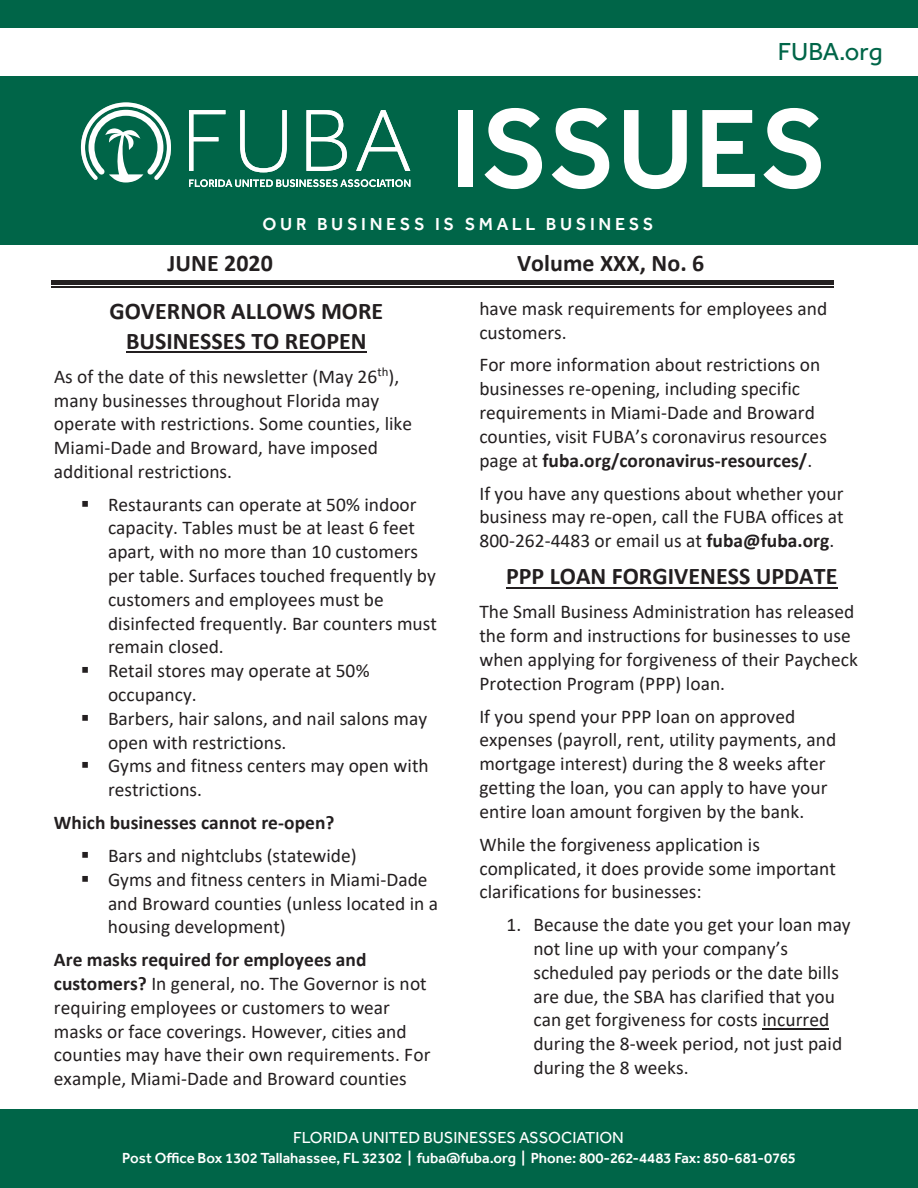
<style>
.page{position:relative;width:918px;height:1188px;background:#fff}
.page>*{position:absolute;margin:0;border:0;box-sizing:border-box;transform-origin:0 0}
.t1{font:500 115.35px "Effra";color:#fff}
.t2{font:25.5px "Effra";color:#006548}
.t3{font:700 24px/29.1px "Calibri";color:#231f20;text-align:center}
.t4{font:19.5px/23.9px "Calibri";color:#231f20}
.t5{font:700 19.5px "Calibri";color:#231f20}
.t6{font:500 18px "Effra";letter-spacing:.2em;color:#fff}
.t7{font:16.5px "Effra";color:#fff}
.t8{font:500 15px "Effra";color:#fff}
.s1{font-weight:700}
</style>
<div class="page">
<div style="left:0;top:0;width:918px;height:28px;background:#006548"></div>
<div style="left:0;top:77px;width:918px;height:168px;background:#006548"></div>
<div style="left:0;top:1109px;width:918px;height:79px;background:#006548"></div>
<svg style="left:189px;top:110px;width:36px;height:61px"></svg>
<svg style="left:240px;top:110px;width:47px;height:62px"></svg>
<svg style="left:307px;top:110px;width:40px;height:61px"></svg>
<svg style="left:356px;top:110px;width:54px;height:61px"></svg>
<svg style="left:81px;top:102px;width:90px;height:81px"></svg>
<svg style="left:189px;top:179px;width:221px;height:8px"></svg>
<hr style="left:52px;top:286px;width:782px;height:1px;background:#231f20">
<hr style="left:52px;top:281px;width:782px;height:4px;background:#231f20">
<hr style="left:126px;top:351px;width:241px;height:2px;background:#231f20">
<hr style="left:506px;top:587px;width:332px;height:2px;background:#231f20">
<hr style="left:762px;top:1028px;width:67px;height:2px;background:#231f20">
<p class="t2" style="left:778px;top:37px;width:106px">FUBA.org</p>
<p class="t1" style="left:450px;top:80px;width:380px">ISSUES</p>
<p class="t6" style="left:263px;top:213px;width:392px">OUR BUSINESS IS SMALL BUSINESS</p>
<p class="t3" style="left:168px;top:248px;width:107px">JUNE 2020</p>
<p class="t3" style="left:517px;top:248px;width:189px">Volume XXX, No. 6</p>
<p class="t3" style="left:109px;top:297px;width:275px">GOVERNOR ALLOWS MORE<br>BUSINESSES TO REOPEN</p>
<p class="t4" style="left:54px;top:364px;width:360px">As of the date of this newsletter (May 26<sup>th</sup>), many businesses throughout Florida may operate with restrictions. Some counties, like Miami-Dade and Broward, have imposed additional restrictions.</p>
<p class="t4" style="left:108px;top:492px;width:331px;text-indent:-27px">▪ Restaurants can operate at 50% indoor capacity. Tables must be at least 6 feet apart, with no more than 10 customers per table. Surfaces touched frequently by customers and employees must be disinfected frequently. Bar counters must remain closed.</p>
<p class="t4" style="left:108px;top:658px;width:263px;text-indent:-27px">▪ Retail stores may operate at 50% occupancy.</p>
<p class="t4" style="left:108px;top:706px;width:321px;text-indent:-27px">▪ Barbers, hair salons, and nail salons may open with restrictions.</p>
<p class="t4" style="left:108px;top:753px;width:322px;text-indent:-27px">▪ Gyms and fitness centers may open with restrictions.</p>
<p class="t5" style="left:54px;top:809px;width:282px">Which businesses cannot re-open?</p>
<p class="t4" style="left:81px;top:843px;width:277px">▪ Bars and nightclubs (statewide)</p>
<p class="t4" style="left:108px;top:867px;width:332px;text-indent:-27px">▪ Gyms and fitness centers in Miami-Dade and Broward counties (unless located in a housing development)</p>
<p class="t4" style="left:54px;top:947px;width:378px"><span class="s1">Are masks required for employees and customers?</span> In general, no. The Governor is not requiring employees or customers to wear masks or face coverings. However, cities and counties may have their own requirements. For example, Miami-Dade and Broward counties</p>
<p class="t4" style="left:479px;top:296px;width:349px">have mask requirements for employees and customers.</p>
<p class="t4" style="left:479px;top:353px;width:349px">For more information about restrictions on businesses re-opening, including specific requirements in Miami-Dade and Broward counties, visit FUBA’s coronavirus resources page at <span class="s1">fuba.org/coronavirus-resources/</span>.</p>
<p class="t4" style="left:479px;top:481px;width:366px;text-align:justify">If you have any questions about whether your business may re-open, call the FUBA offices at 800-262-4483 or email us at <span class="s1">fuba@fuba.org</span>.</p>
<p class="t3" style="left:506px;top:562px;width:333px">PPP LOAN FORGIVENESS UPDATE</p>
<p class="t4" style="left:479px;top:600px;width:380px">The Small Business Administration has released the form and instructions for businesses to use when applying for forgiveness of their Paycheck Protection Program (PPP) loan.</p>
<p class="t4" style="left:479px;top:704px;width:358px">If you spend your PPP loan on approved expenses (payroll, rent, utility payments, and mortgage interest) during the 8 weeks after getting the loan, you can apply to have your entire loan amount forgiven by the bank.</p>
<p class="t4" style="left:479px;top:832px;width:358px">While the forgiveness application is complicated, it does provide some important clarifications for businesses:</p>
<p class="t4" style="left:533px;top:912px;width:319px;text-indent:-27px">1. Because the date you get your loan may not line up with your company’s scheduled pay periods or the date bills are due, the SBA has clarified that you can get forgiveness for costs incurred during the 8-week period, not just paid during the 8 weeks.</p>
<p class="t7" style="left:293px;top:1128px;width:332px">FLORIDA UNITED BUSINESSES ASSOCIATION</p>
<p class="t8" style="left:122px;top:1149px;width:675px">Post Office Box 1302 Tallahassee, FL 32302 | fuba@fuba.org | Phone: 800-262-4483 Fax: 850-681-0765</p>
</div>
